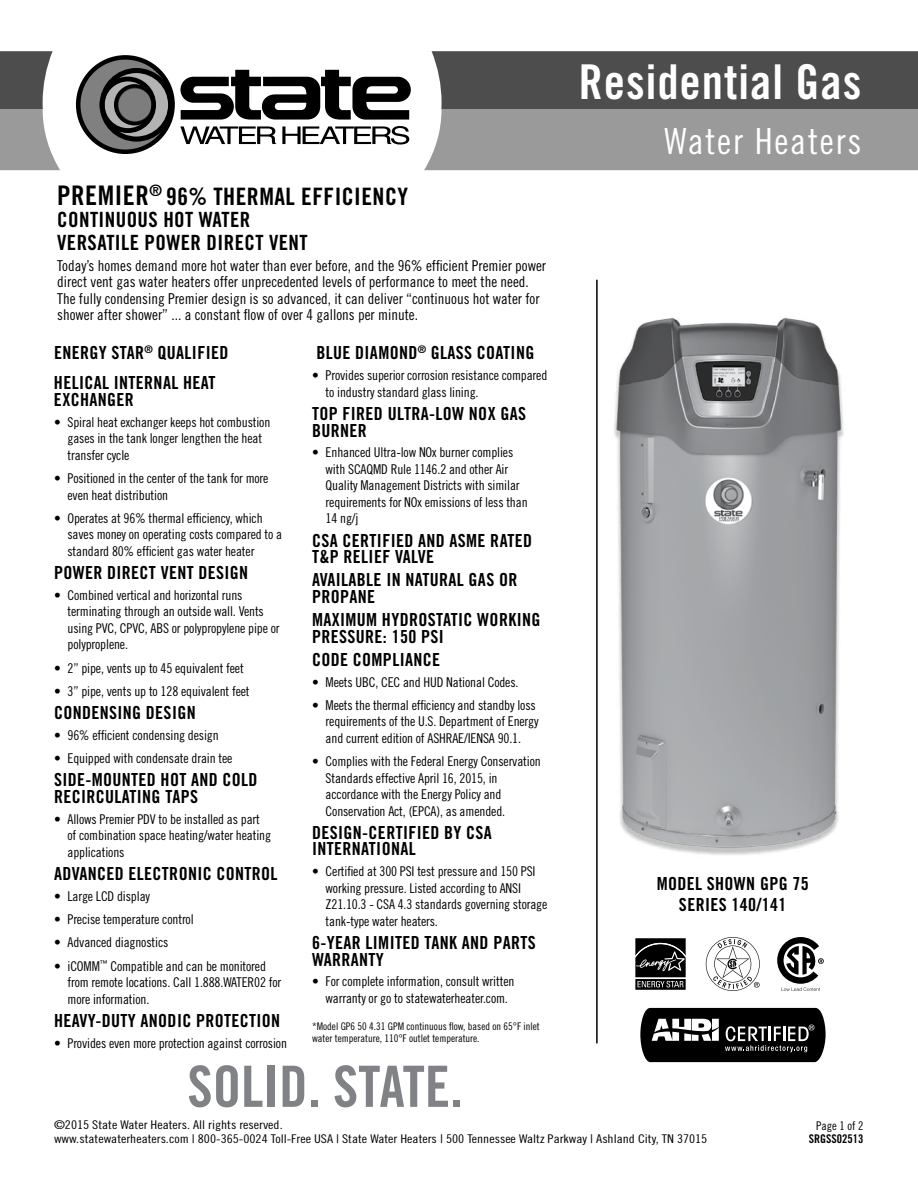
<style>
.page{position:relative;width:918px;height:1188px;background:#fff}
.page>*{position:absolute;margin:0;border:0;box-sizing:border-box;transform-origin:0 0}
.t1{font:57px "Trade Gothic LT Std Bd Cn 20";color:#808285}
.t2{font:48px "Trade Gothic LT Std Bd Cn 20";letter-spacing:.02em;color:#fff}
.t3{font:36px "Trade Gothic LT Std Cn 18";letter-spacing:.05em;color:#fff}
.t4{font:24px "Trade Gothic LT Std Bd Cn 20";letter-spacing:.02em;color:#000}
.t5{font:21px/22.5px "Trade Gothic LT Std Bd Cn 20";letter-spacing:.02em;color:#000}
.t6{font:18px/16.5px "Trade Gothic LT Std Bd Cn 20";letter-spacing:.02em;color:#000}
.t7{font:15px/16.5px "Trade Gothic LT Std Cn 18";color:#000}
.t8{font:13.5px/16.5px "Trade Gothic LT Std Cn 18";letter-spacing:-.01em;color:#000}
.t9{font:12px/13.5px "Trade Gothic LT Std Cn 18";color:#000;scale:1.14 1}
.t10{font:12px "Trade Gothic LT Std Bd Cn 20";color:#000}
.t11{font:12px "Trade Gothic LT Std Cn 18";color:#000}
.t12{font:10.5px/12px "Trade Gothic LT Std Cn 18";color:#000}
.s1{font-size:27px}
</style>
<div class="page">
<svg style="left:0;top:51px;width:60px;height:119px"></svg>
<svg style="left:424px;top:51px;width:494px;height:119px;background:#787878"></svg>
<svg style="left:180px;top:70px;width:231px;height:50px"></svg>
<svg style="left:180px;top:126px;width:96px;height:18px"></svg>
<svg style="left:282px;top:126px;width:127px;height:19px"></svg>
<svg style="left:78px;top:57px;width:96px;height:95px"></svg>
<svg style="left:102px;top:70px;width:69px;height:69px;background:#686868"></svg>
<div style="left:102px;top:70px;width:70px;height:70px;border:2px solid #000;border-radius:50%"></div>
<svg style="left:115px;top:85px;width:39px;height:39px"></svg>
<hr style="left:596px;top:280px;width:2px;height:763px;background:#000">
<img style="left:614px;top:317px;width:230px;height:538px">
<svg style="left:706px;top:937px;width:54px;height:54px"></svg>
<svg style="left:640px;top:1007px;width:186px;height:56px;background:#373737"></svg>
<svg style="left:635px;top:938px;width:51px;height:52px;background:#313131"></svg>
<svg style="left:777px;top:937px;width:47px;height:54px"></svg>
<h3 class="t4" style="left:57px;top:182px;width:352px"><span class="s1">PREMIER</span><sup>®</sup> 96% THERMAL EFFICIENCY</h3>
<h3 class="t5" style="left:57px;top:208px;width:252px">CONTINUOUS HOT WATER<br>VERSATILE POWER DIRECT VENT</h3>
<p class="t7" style="left:57px;top:257px;width:490px">Today’s homes demand more hot water than ever before, and the 96% efficient Premier power direct vent gas water heaters offer unprecedented levels of performance to meet the need.<br>The fully condensing Premier design is so advanced, it can deliver “continuous hot water for shower after shower” ... a constant flow of over 4 gallons per minute.</p>
<h3 class="t6" style="left:54px;top:338px;width:176px;line-height:30px">ENERGY STAR<sup>®</sup> QUALIFIED<br>HELICAL INTERNAL HEAT</h3>
<h3 class="t6" style="left:54px;top:391px;width:81px">EXCHANGER</h3>
<p class="t8" style="left:68px;top:414px;width:204px;text-indent:-14px">• Spiral heat exchanger keeps hot combustion gases in the tank longer lengthen the heat transfer cycle</p>
<p class="t8" style="left:68px;top:470px;width:203px;text-indent:-14px">• Positioned in the center of the tank for more even heat distribution</p>
<p class="t8" style="left:68px;top:510px;width:216px;text-indent:-14px">• Operates at 96% thermal efficiency, which saves money on operating costs compared to a standard 80% efficient gas water heater</p>
<h3 class="t6" style="left:54px;top:564px;width:196px">POWER DIRECT VENT DESIGN</h3>
<p class="t8" style="left:68px;top:587px;width:214px;text-indent:-14px">• Combined vertical and horizontal runs terminating through an outside wall. Vents using PVC, CPVC, ABS or polypropylene pipe or polyproplene.</p>
<p class="t8" style="left:54px;top:659px;width:191px">• 2” pipe, vents up to 45 equivalent feet</p>
<p class="t8" style="left:54px;top:683px;width:197px">• 3” pipe, vents up to 128 equivalent feet</p>
<h3 class="t6" style="left:54px;top:704px;width:143px">CONDENSING DESIGN</h3>
<p class="t8" style="left:54px;top:727px;width:166px">• 96% efficient condensing design</p>
<p class="t8" style="left:54px;top:750px;width:180px">• Equipped with condensate drain tee</p>
<h3 class="t6" style="left:54px;top:772px;width:205px">SIDE-MOUNTED HOT AND COLD<br>RECIRCULATING TAPS</h3>
<p class="t8" style="left:68px;top:811px;width:205px;text-indent:-14px">• Allows Premier PDV to be installed as part of combination space heating/water heating applications</p>
<h3 class="t6" style="left:54px;top:865px;width:225px">ADVANCED ELECTRONIC CONTROL</h3>
<p class="t8" style="left:54px;top:888px;width:98px">• Large LCD display</p>
<p class="t8" style="left:54px;top:911px;width:141px">• Precise temperature control</p>
<p class="t8" style="left:54px;top:934px;width:116px">• Advanced diagnostics</p>
<p class="t8" style="left:68px;top:957px;width:215px;text-indent:-14px">• iCOMM<sup>™</sup> Compatible and can be monitored from remote locations. Call 1.888.WATER02 for more information.</p>
<h3 class="t6" style="left:54px;top:1012px;width:228px">HEAVY-DUTY ANODIC PROTECTION</h3>
<p class="t8" style="left:54px;top:1034px;width:235px">• Provides even more protection against corrosion</p>
<h3 class="t6" style="left:316px;top:345px;width:219px">BLUE DIAMOND<sup>®</sup> GLASS COATING</h3>
<p class="t8" style="left:326px;top:367px;width:223px;text-indent:-14px">• Provides superior corrosion resistance compared to industry standard glass lining.</p>
<h3 class="t6" style="left:312px;top:405px;width:215px">TOP FIRED ULTRA-LOW NOX GAS<br>BURNER</h3>
<p class="t8" style="left:326px;top:444px;width:204px;text-indent:-14px">• Enhanced Ultra-low NOx burner complies with SCAQMD Rule 1146.2 and other Air Quality Management Districts with similar requirements for NOx emissions of less than 14 ng/j</p>
<h3 class="t6" style="left:312px;top:532px;width:221px">CSA CERTIFIED AND ASME RATED<br>T&amp;P RELIEF VALVE</h3>
<h3 class="t6" style="left:312px;top:572px;width:207px">AVAILABLE IN NATURAL GAS OR<br>PROPANE</h3>
<h3 class="t6" style="left:312px;top:611px;width:230px">MAXIMUM HYDROSTATIC WORKING<br>PRESSURE: 150 PSI</h3>
<h3 class="t6" style="left:312px;top:651px;width:130px">CODE COMPLIANCE</h3>
<p class="t8" style="left:312px;top:673px;width:208px">• Meets UBC, CEC and HUD National Codes.</p>
<p class="t8" style="left:326px;top:697px;width:215px;text-indent:-14px">• Meets the thermal efficiency and standby loss requirements of the U.S. Department of Energy and current edition of ASHRAE/IENSA 90.1.</p>
<p class="t8" style="left:326px;top:753px;width:217px;text-indent:-14px">• Complies with the Federal Energy Conservation Standards effective April 16, 2015, in accordance with the Energy Policy and Conservation Act, (EPCA), as amended.</p>
<h3 class="t6" style="left:312px;top:824px;width:181px">DESIGN-CERTIFIED BY CSA<br>INTERNATIONAL</h3>
<p class="t8" style="left:326px;top:863px;width:223px;text-indent:-14px">• Certified at 300 PSI test pressure and 150 PSI working pressure. Listed according to ANSI Z21.10.3 - CSA 4.3 standards governing storage tank-type water heaters.</p>
<h3 class="t6" style="left:312px;top:934px;width:225px">6-YEAR LIMITED TANK AND PARTS<br>WARRANTY</h3>
<p class="t8" style="left:312px;top:973px;width:204px;text-align:center">• For complete information, consult written warranty or go to statewaterheater.com.</p>
<p class="t12" style="left:312px;top:1020px;width:229px">*Model GP6 50 4.31 GPM continuous flow, based on 65°F inlet water temperature, 110°F outlet temperature.</p>
<h1 class="t1" style="left:187px;top:1052px;width:277px">SOLID. STATE.</h1>
<h2 class="t2" style="left:579px;top:53px;width:284px">Residential Gas</h2>
<h3 class="t3" style="left:665px;top:120px;width:198px">Water Heaters</h3>
<h3 class="t6" style="left:657px;top:873px;width:154px;line-height:20.9px;text-align:center">MODEL SHOWN GPG 75<br>SERIES 140/141</h3>
<p class="t9" style="left:54px;top:1118px;width:575px">©2015 State Water Heaters. All rights reserved.<br>www.statewaterheaters.com | 800-365-0024 Toll-Free USA | State Water Heaters | 500 Tennessee Waltz Parkway | Ashland City, TN 37015</p>
<p class="t11" style="left:816px;top:1119px;width:49px">Page 1 of 2</p>
<p class="t10" style="left:809px;top:1132px;width:56px">SRGSS02513</p>
</div>
